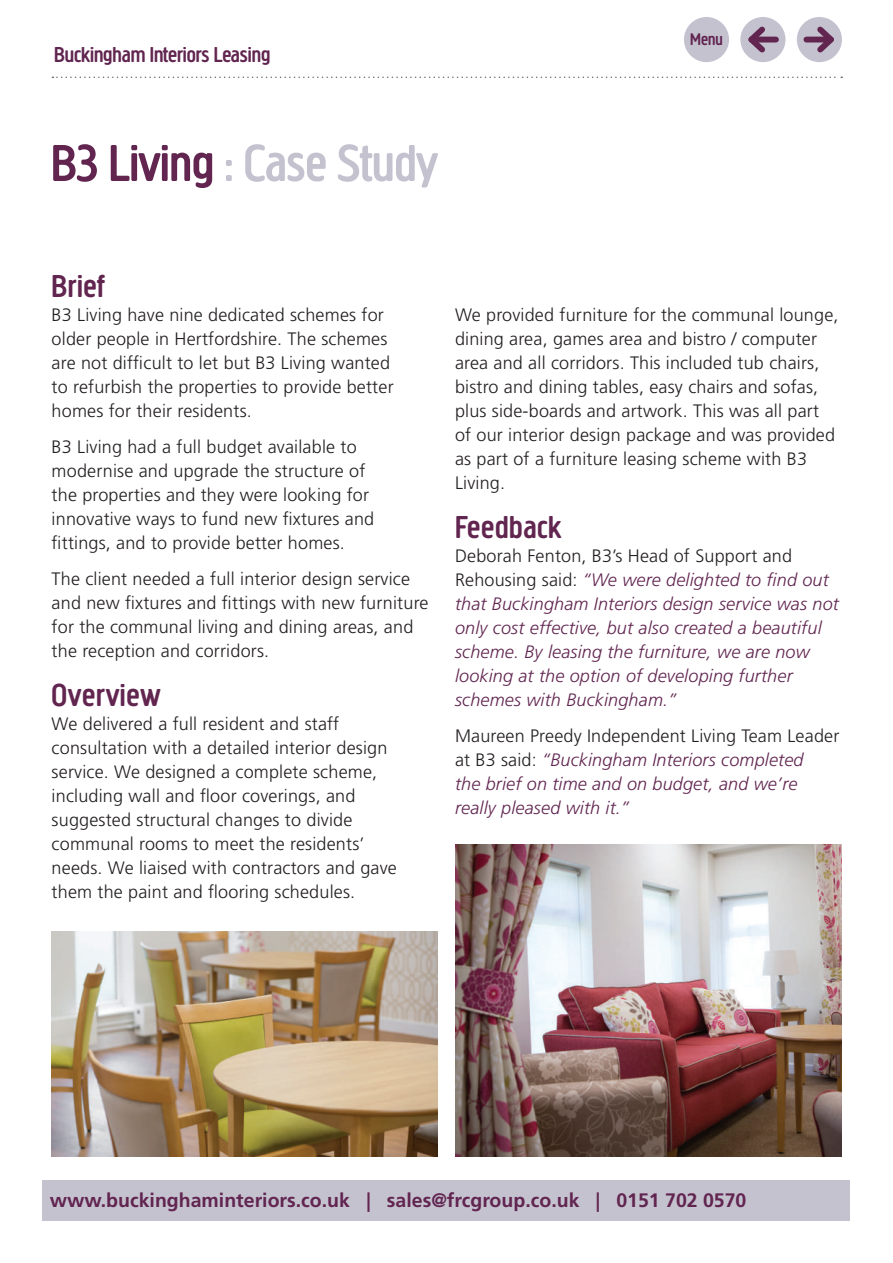
<style>
.page{position:relative;width:893px;height:1263px;background:#fff}
.page>*{position:absolute;margin:0;border:0;box-sizing:border-box;transform-origin:0 0}
.t1{font:500 54px "Creighton Pro";letter-spacing:-.005em;color:#c5c2d0}
.t2{font:500 33px "Creighton Pro";letter-spacing:.02em;color:#612550}
.t3{font:500 22.5px "Creighton Pro";color:#612550}
.t4{font:700 19.5px "Frutiger LT";color:#612550}
.t5{font:300 18px/24px "Frutiger LT";letter-spacing:.01em;color:#231f20}
.t6{font:italic 300 18px/24px "Frutiger LT";letter-spacing:.01em;color:#612550}
.t7{font:500 17.55px "Creighton Pro";color:#612550}
.s1{color:#612550}
.s2{font-style:normal;color:#231f20}
</style>
<div class="page">
<div style="left:43px;top:1180px;width:807px;height:40px;background:#c5c2d0"></div>
<div style="left:797px;top:17px;width:45px;height:45px;background:#c5c2d0;border-radius:50%"></div>
<div style="left:806px;top:37px;width:25px;height:6px;background:#612550"></div>
<svg style="left:812px;top:21px;width:28px;height:37px"></svg>
<div style="left:740px;top:17px;width:45px;height:45px;background:#c5c2d0;border-radius:50%"></div>
<div style="left:751px;top:37px;width:25px;height:6px;background:#612550"></div>
<svg style="left:743px;top:21px;width:27px;height:37px"></svg>
<div style="left:684px;top:17px;width:45px;height:45px;background:#c5c2d0;border-radius:50%"></div>
<svg style="left:52px;top:77px;width:790px;height:1px"></svg>
<img style="left:455px;top:844px;width:387px;height:313px">
<img style="left:51px;top:932px;width:387px;height:225px">
<p class="t3" style="left:54px;top:42px;width:218px">Buckingham Interiors Leasing</p>
<h1 class="t1" style="left:51px;top:132px;width:388px"><span class="s1">B3 Living</span> : Case Study</h1>
<p class="t7" style="left:690px;top:29px;width:34px">Menu</p>
<h2 class="t2" style="left:52px;top:267px;width:55px">Brief</h2>
<p class="t5" style="left:52px;top:303px;width:343px">B3 Living have nine dedicated schemes for older people in Hertfordshire. The schemes are not difficult to let but B3 Living wanted to refurbish the properties to provide better homes for their residents.</p>
<p class="t5" style="left:52px;top:435px;width:324px">B3 Living had a full budget available to modernise and upgrade the structure of the properties and they were looking for innovative ways to fund new fixtures and fittings, and to provide better homes.</p>
<p class="t5" style="left:52px;top:567px;width:378px">The client needed a full interior design service and new fixtures and fittings with new furniture for the communal living and dining areas, and the reception and corridors.</p>
<h2 class="t2" style="left:52px;top:677px;width:110px">Overview</h2>
<p class="t5" style="left:52px;top:712px;width:347px">We delivered a full resident and staff consultation with a detailed interior design service. We designed a complete scheme, including wall and floor coverings, and suggested structural changes to divide communal rooms to meet the residents’ needs. We liaised with contractors and gave them the paint and flooring schedules.</p>
<p class="t5" style="left:455px;top:303px;width:385px">We provided furniture for the communal lounge, dining area, games area and bistro / computer area and all corridors. This included tub chairs, bistro and dining tables, easy chairs and sofas, plus side-boards and artwork. This was all part of our interior design package and was provided as part of a furniture leasing scheme with B3<br>Living.</p>
<h2 class="t2" style="left:455px;top:508px;width:108px">Feedback</h2>
<p class="t6" style="left:455px;top:544px;width:385px"><span class="s2">Deborah Fenton, B3’s Head of Support and Rehousing said:</span> “We were delighted to find out that Buckingham Interiors design service was not only cost effective, but also created a beautiful scheme. By leasing the furniture, we are now looking at the option of developing further schemes with Buckingham.”</p>
<p class="t6" style="left:455px;top:724px;width:386px"><span class="s2">Maureen Preedy Independent Living Team Leader at B3 said:</span> “Buckingham Interiors completed<br>the brief on time and on budget, and we’re really pleased with it.”</p>
<p class="t4" style="left:50px;top:1189px;width:698px">www.buckinghaminteriors.co.uk | sales@frcgroup.co.uk | 0151 702 0570</p>
</div>
